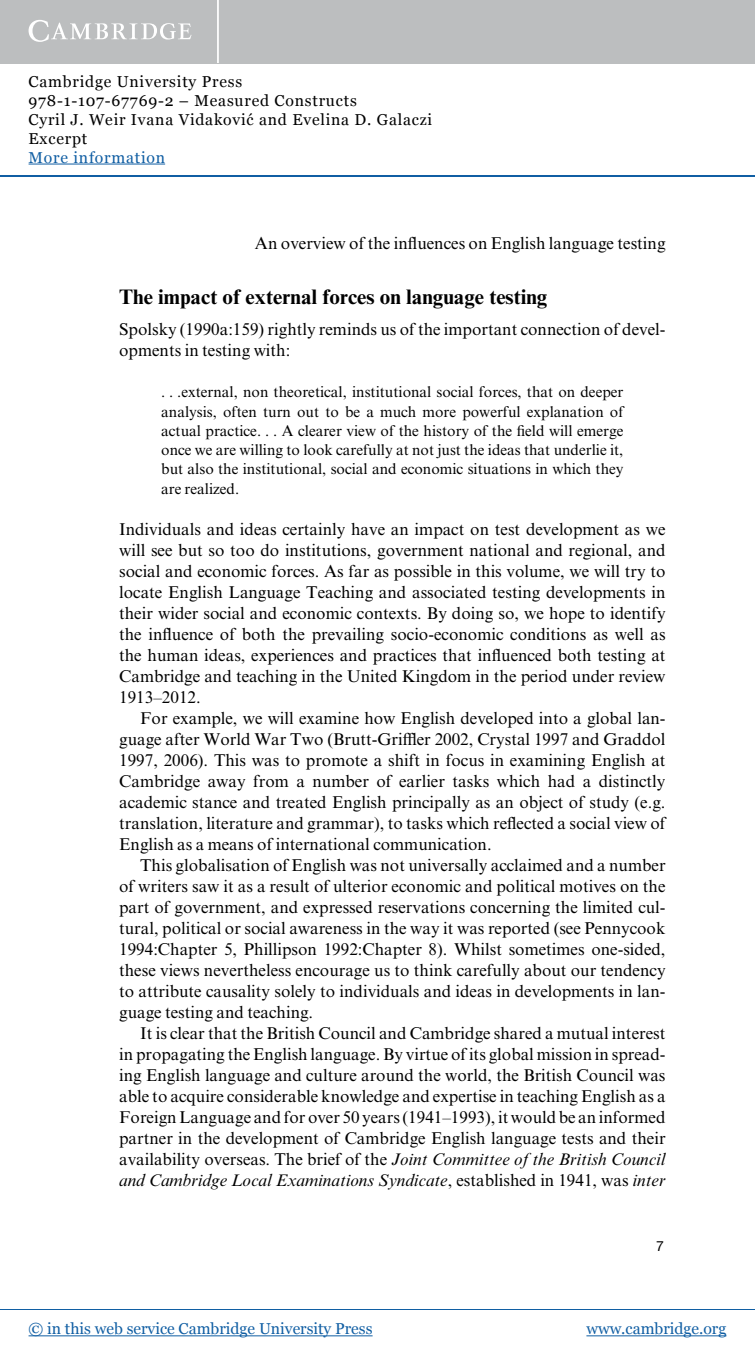
<style>
.page{position:relative;width:755px;height:1363px;background:#fff}
.page>*{position:absolute;margin:0;border:0;box-sizing:border-box;transform-origin:0 0}
.t1{font:700 21px "Times NRMT Pro";color:#000}
.t2{font:17.15px/21px "Times NRMT Pro";color:#000;text-align:justify}
.t3{font:15.75px/18.7px "Georgia";letter-spacing:.05em;color:#000}
.t4{font:15.75px "Georgia";color:#105ea3}
.t5{font:15.75px "Georgia";letter-spacing:.05em;color:#105ea3}
.t6{font:15.4px/19.2px "Times NRMT Pro";color:#000;text-align:justify}
.t7{font:14px "Helvetica Neue LT Std";color:#000}
.s1{font-style:italic}
</style>
<div class="page">
<div style="left:0;top:0;width:754px;height:63px;background:#bcbebf"></div>
<hr style="left:217px;top:0;width:2px;height:63px;background:#fff">
<svg style="left:29px;top:20px;width:162px;height:22px"></svg>
<hr style="left:29px;top:164px;width:136px;height:1px;background:#105ea3">
<hr style="left:0;top:175px;width:754px;height:2px;background:#105ea3">
<hr style="left:0;top:1308px;width:754px;height:1px;background:#105ea3">
<hr style="left:29px;top:1335px;width:343px;height:1px;background:#105ea3">
<hr style="left:586px;top:1335px;width:139px;height:1px;background:#105ea3">
<p class="t3" style="left:29px;top:73px;width:405px">Cambridge University Press<br>978-1-107-67769-2 – Measured Constructs<br>Cyril J. Weir Ivana Vidaković and Evelina D. Galaczi<br>Excerpt</p>
<p class="t5" style="left:29px;top:148px;width:138px">More information</p>
<p class="t2" style="left:255px;top:233px;width:412px">An overview of the influences on English language testing</p>
<p class="t1" style="left:119px;top:283px;width:429px">The impact of external forces on language testing</p>
<p class="t2" style="left:119px;top:320px;width:547px">Spolsky (1990a:159) rightly reminds us of the important connection of devel&shy;opments in testing with:</p>
<p class="t6" style="left:161px;top:383px;width:463px">. . .external, non theoretical, institutional social forces, that on deeper analysis, often turn out to be a much more powerful explanation of actual practice. . . A clearer view of the history of the field will emerge once we are willing to look carefully at not just the ideas that underlie it, but also the institutional, social and economic situations in which they are realized.</p>
<p class="t2" style="left:119px;top:519px;width:547px">Individuals and ideas certainly have an impact on test development as we will see but so too do institutions, government national and regional, and social and economic forces. As far as possible in this volume, we will try to locate English Language Teaching and associated testing developments in their wider social and economic contexts. By doing so, we hope to identify the influence of both the prevailing socio- economic conditions as well as the human ideas, experiences and practices that influenced both testing at Cambridge and teaching in the United Kingdom in the period under review 1913–2012.</p>
<p class="t2" style="left:119px;top:708px;width:547px;text-indent:21px">For example, we will examine how English developed into a global lan&shy;guage after World War Two (Brutt- Griffler 2002, Crystal 1997 and Graddol 1997, 2006). This was to promote a shift in focus in examining English at Cambridge away from a number of earlier tasks which had a distinctly academic stance and treated English principally as an object of study (e.g. translation, literature and grammar), to tasks which reflected a social view of English as a means of international communication.</p>
<p class="t2" style="left:119px;top:855px;width:547px;text-indent:21px">This globalisation of English was not universally acclaimed and a number of writers saw it as a result of ulterior economic and political motives on the part of government, and expressed reservations concerning the limited cul&shy;tural, political or social awareness in the way it was reported (see Pennycook 1994:Chapter 5, Phillipson 1992:Chapter 8). Whilst sometimes one- sided, these views nevertheless encourage us to think carefully about our tendency to attribute causality solely to individuals and ideas in developments in lan&shy;guage testing and teaching.</p>
<p class="t2" style="left:119px;top:1023px;width:547px;text-indent:21px">It is clear that the British Council and Cambridge shared a mutual interest in propagating the English language. By virtue of its global mission in spread&shy;ing English language and culture around the world, the British Council was able to acquire considerable knowledge and expertise in teaching English as a Foreign Language and for over 50 years (1941–1993), it would be an informed partner in the development of Cambridge English language tests and their availability overseas. The brief of the <span class="s1">Joint Committee of the British Council and Cambridge Local Examinations Syndicate</span>, established in 1941, was <span class="s1">inter</span></p>
<p class="t7" style="left:655px;top:1237px;width:9px">7</p>
<p class="t4" style="left:29px;top:1319px;width:345px">© in this web service Cambridge University Press</p>
<p class="t4" style="left:586px;top:1319px;width:141px">www.cambridge.org</p>
</div>
